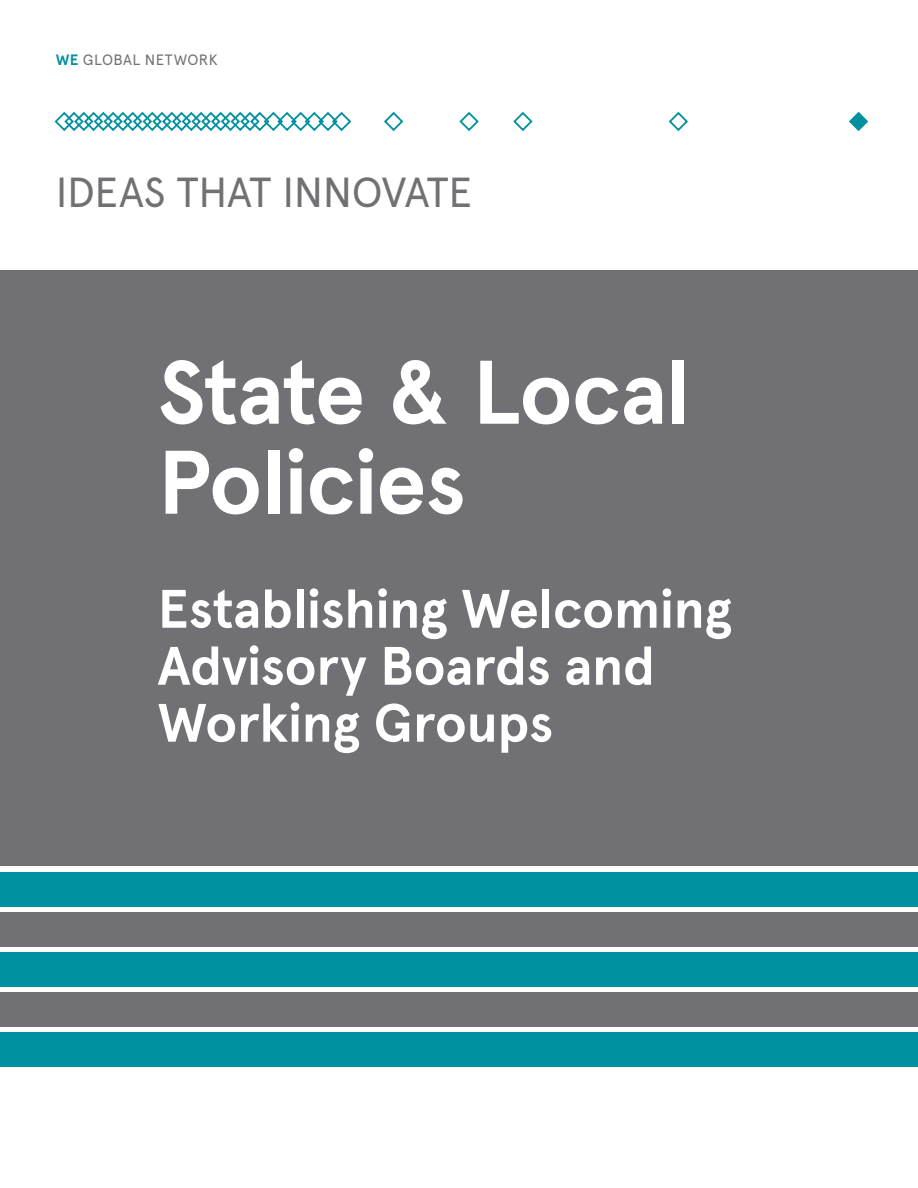
<style>
.page{position:relative;width:918px;height:1188px;background:#fff}
.page>*{position:absolute;margin:0;border:0;box-sizing:border-box;transform-origin:0 0}
.t1{font:700 90px/90px "Apercu";letter-spacing:-.015em;color:#fff}
.t2{font:700 54px/57px "Apercu";letter-spacing:-.01em;color:#fff}
.t3{font:42px "Apercu";letter-spacing:-.01em;color:#717074}
.t4{font:15px "Apercu";letter-spacing:.025em;color:#717074}
.s1{font-weight:700;color:#00919f}
</style>
<div class="page">
<div style="left:1px;top:952px;width:917px;height:35px;background:#00919f"></div>
<div style="left:1px;top:993px;width:917px;height:34px;background:#717074"></div>
<div style="left:1px;top:872px;width:917px;height:35px;background:#00919f"></div>
<div style="left:1px;top:1033px;width:917px;height:34px;background:#00919f"></div>
<div style="left:1px;top:912px;width:917px;height:35px;background:#717074"></div>
<div style="left:1px;top:271px;width:917px;height:595px;background:#717074"></div>
<svg style="left:459px;top:112px;width:20px;height:19px"></svg>
<svg style="left:513px;top:111px;width:20px;height:20px"></svg>
<svg style="left:668px;top:111px;width:20px;height:20px"></svg>
<svg style="left:849px;top:111px;width:20px;height:20px"></svg>
<svg style="left:384px;top:111px;width:20px;height:20px"></svg>
<svg style="left:54px;top:111px;width:298px;height:20px"></svg>
<p class="t4" style="left:56px;top:50px;width:163px"><span class="s1">WE</span> GLOBAL NETWORK</p>
<p class="t3" style="left:56px;top:167px;width:418px">IDEAS THAT INNOVATE</p>
<h1 class="t1" style="left:158px;top:348px;width:535px">State &amp; Local<br>Policies</h1>
<p class="t2" style="left:158px;top:581px;width:576px">Establishing Welcoming<br>Advisory Boards and<br>Working Groups</p>
</div>
